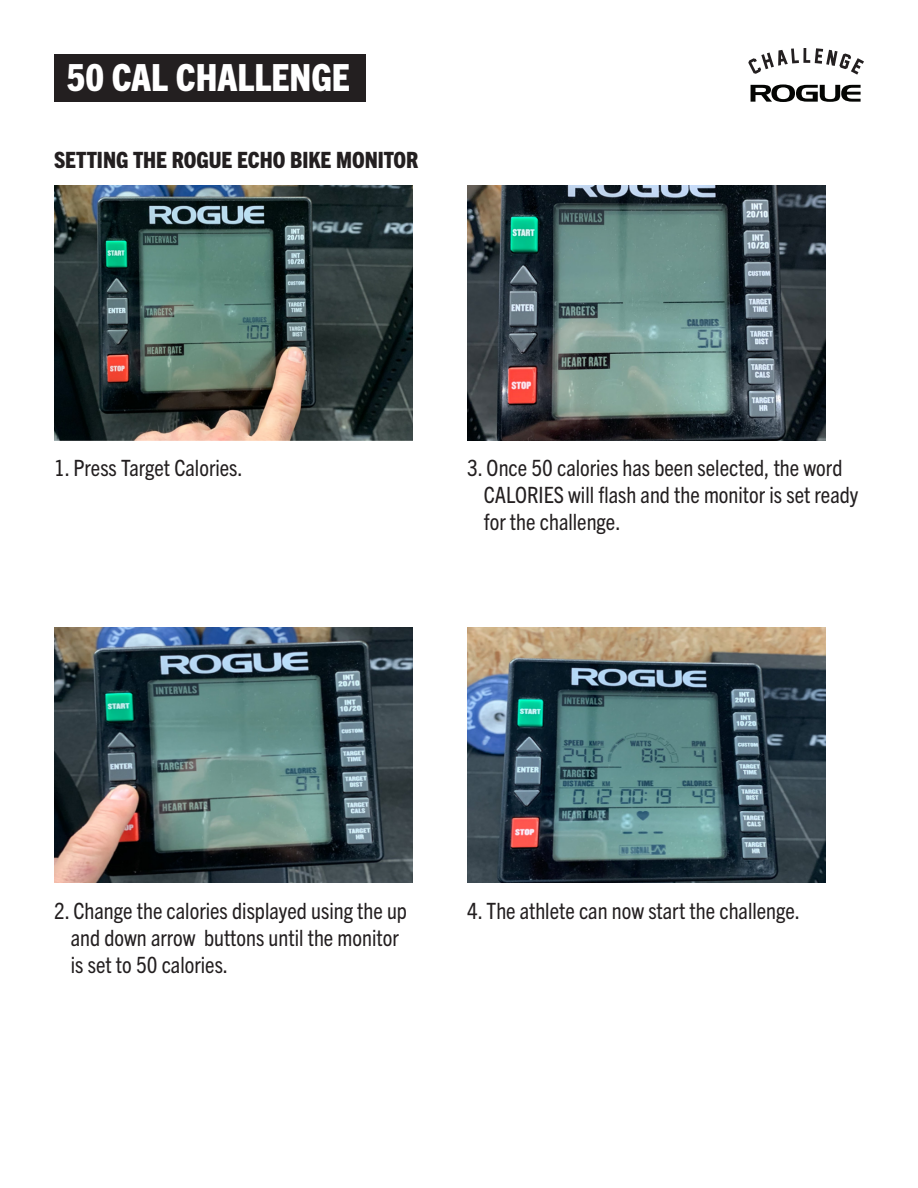
<style>
.page{position:relative;width:918px;height:1188px;background:#fff}
.page>*{position:absolute;margin:0;border:0;box-sizing:border-box;transform-origin:0 0}
.t1{font:800 condensed 37.5px "Trade Gothic Next LT Pro";color:#fff}
.t2{font:condensed 22.5px/27px "Trade Gothic Next LT Pro";color:#231f20}
.t3{font:800 condensed 22.5px "Trade Gothic Next LT Pro";color:#231f20}
</style>
<div class="page">
<svg style="left:751px;top:84px;width:110px;height:18px"></svg>
<svg style="left:748px;top:48px;width:116px;height:27px"></svg>
<img style="left:467px;top:185px;width:358px;height:256px">
<img style="left:467px;top:627px;width:358px;height:256px">
<img style="left:54px;top:185px;width:358px;height:256px">
<img style="left:54px;top:627px;width:358px;height:256px">
<div style="left:54px;top:54px;width:312px;height:48px;background:#231f20"></div>
<p class="t1" style="left:67px;top:52px;width:285px">50 CAL CHALLENGE</p>
<p class="t3" style="left:54px;top:144px;width:366px">SETTING THE ROGUE ECHO BIKE MONITOR</p>
<p class="t2" style="left:54px;top:453px;width:190px">1. Press Target Calories.</p>
<p class="t2" style="left:484px;top:453px;width:376px;text-indent:-17px">3. Once 50 calories has been selected, the word<br>CALORIES will flash and the monitor is set ready for the challenge.</p>
<p class="t2" style="left:71px;top:896px;width:338px;text-indent:-17px">2. Change the calories displayed using the up and down arrow buttons until the monitor is set to 50 calories.</p>
<p class="t2" style="left:467px;top:896px;width:335px">4. The athlete can now start the challenge.</p>
</div>
